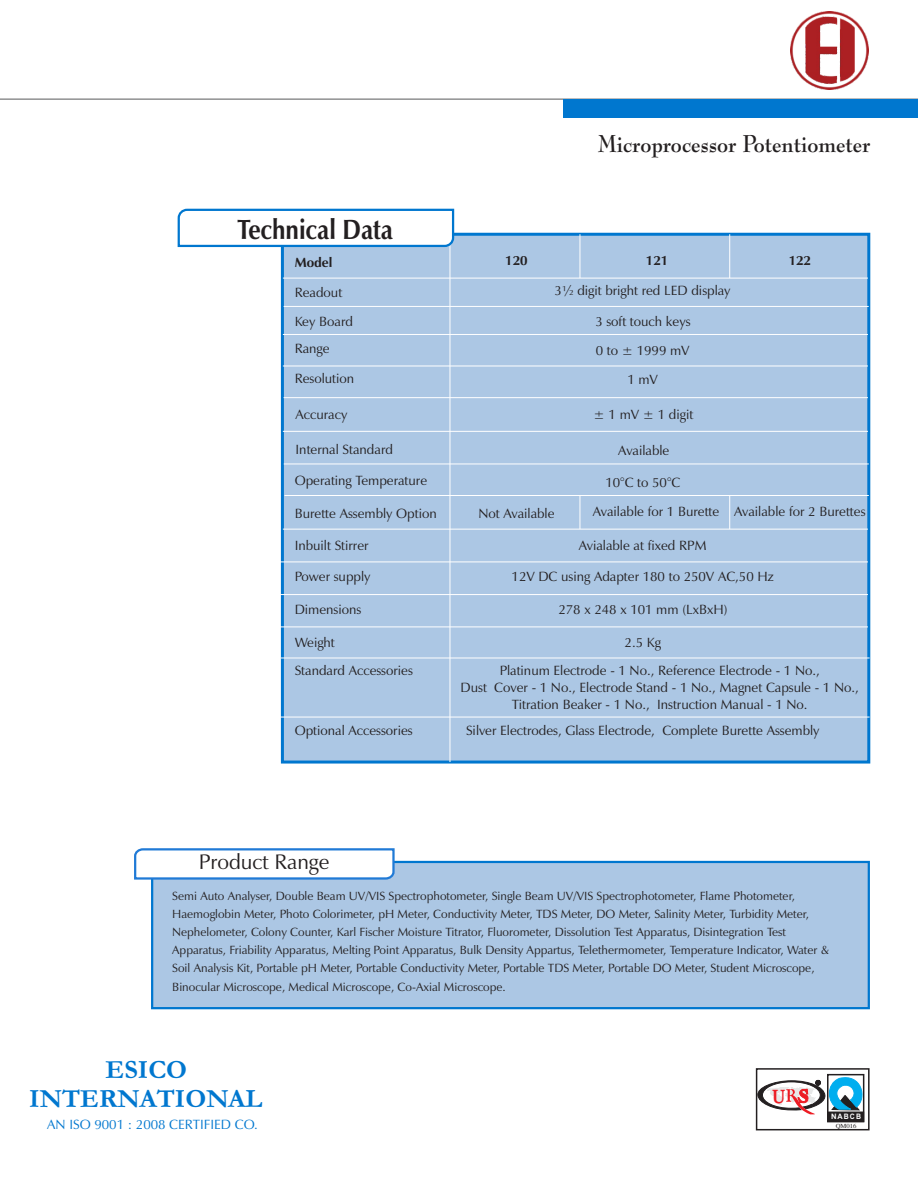
<style>
.page{position:relative;width:918px;height:1188px;background:#fff}
.page>*{position:absolute;margin:0;border:0;box-sizing:border-box;transform-origin:0 0}
.t1{font:700 28.05px "Zapf Humanist 601 BT";color:#231f20;scale:.86 1}
.t2{font:700 26.55px/29.8px "Garamond";color:#0077cf;text-align:center}
.t3{font:700 24px "Bernhard Modern BT";color:#231f20;scale:.87 1}
.t4{font:21.3px "Zapf Humanist 601 BT";color:#231f20}
.t5{font:500 18.75px "Baskerville BE";color:#ed1c24;scale:.86 1}
.t6{font:13.5px/16.6px "Zapf Humanist 601 BT";color:#231f20;text-align:center}
.t7{font:13.5px "Zapf Humanist 601 BT";color:#0077cf}
.t8{font:700 13.5px "Zapf Humanist 601 BT";color:#231f20}
.t9{font:12px/18.1px "Zapf Humanist 601 BT";color:#231f20}
.t10{font:700 7.5px "Arial";color:#fff}
.t11{font:6.15px "Times New Roman";color:#231f20;scale:1.09 1}
</style>
<div class="page">
<hr style="left:0;top:99px;width:918px;height:1px;background:#58595b">
<div style="left:563px;top:99px;width:355px;height:19px;background:#0077cf"></div>
<div style="left:756px;top:1068px;width:114px;height:62px;border:2px solid #231f20"></div>
<svg style="left:757px;top:1073px;width:111px;height:50px"></svg>
<div style="left:151px;top:860px;width:719px;height:150px;background:#acc7e4"></div>
<svg style="left:134px;top:848px;width:262px;height:33px"></svg>
<div style="left:280px;top:232px;width:591px;height:532px;background:#acc7e4"></div>
<hr style="left:450px;top:238px;width:1px;height:524px;background:#fff">
<hr style="left:283px;top:278px;width:585px;height:1px;background:#fff">
<hr style="left:283px;top:334px;width:585px;height:1px;background:#fff">
<hr style="left:283px;top:366px;width:585px;height:1px;background:#fff">
<hr style="left:284px;top:397px;width:584px;height:1px;background:#fff">
<hr style="left:283px;top:431px;width:585px;height:1px;background:#fff">
<hr style="left:284px;top:464px;width:585px;height:1px;background:#fff">
<hr style="left:284px;top:495px;width:585px;height:1px;background:#fff">
<hr style="left:283px;top:529px;width:585px;height:1px;background:#fff">
<hr style="left:284px;top:306px;width:585px;height:1px;background:#fff">
<hr style="left:278px;top:562px;width:590px;height:1px;background:#fff">
<hr style="left:281px;top:658px;width:589px;height:1px;background:#fff">
<hr style="left:280px;top:717px;width:590px;height:1px;background:#fff">
<hr style="left:278px;top:627px;width:590px;height:1px;background:#fff">
<svg style="left:177px;top:208px;width:278px;height:40px"></svg>
<hr style="left:580px;top:234px;width:1px;height:44px;background:#fff">
<hr style="left:729px;top:234px;width:1px;height:44px;background:#fff">
<hr style="left:278px;top:594px;width:590px;height:1px;background:#fff">
<hr style="left:580px;top:495px;width:1px;height:34px;background:#fff">
<hr style="left:729px;top:495px;width:1px;height:34px;background:#fff">
<img style="left:791px;top:11px;width:78px;height:78px">
<h1 class="t1" style="left:237px;top:217px;width:183px">Technical Data</h1>
<p class="t8" style="left:295px;top:257px;width:39px">Model</p>
<p class="t6" style="left:295px;top:285px;width:49px">Readout</p>
<p class="t6" style="left:295px;top:315px;width:60px">Key Board</p>
<p class="t6" style="left:295px;top:341px;width:36px">Range</p>
<p class="t6" style="left:295px;top:372px;width:61px">Resolution</p>
<p class="t6" style="left:296px;top:408px;width:53px">Accuracy</p>
<h3 class="t3" style="left:598px;top:134px;width:314px">Microprocessor Potentiometer</h3>
<p class="t8" style="left:505px;top:255px;width:24px">120</p>
<p class="t8" style="left:789px;top:255px;width:24px">122</p>
<p class="t8" style="left:646px;top:255px;width:24px">121</p>
<p class="t6" style="left:555px;top:283px;width:177px">3½ digit bright red LED display</p>
<p class="t6" style="left:595px;top:315px;width:97px">3 soft touch keys</p>
<p class="t6" style="left:596px;top:343px;width:95px">0 to ± 1999 mV</p>
<p class="t6" style="left:627px;top:372px;width:32px">1 mV</p>
<p class="t6" style="left:594px;top:407px;width:101px">± 1 mV ± 1 digit</p>
<p class="t6" style="left:296px;top:442px;width:99px">Internal Standard</p>
<p class="t6" style="left:618px;top:444px;width:53px">Available</p>
<p class="t6" style="left:295px;top:473px;width:134px">Operating Temperature</p>
<p class="t6" style="left:605px;top:475px;width:76px">10°C to 50°C</p>
<p class="t6" style="left:295px;top:506px;width:144px">Burette Assembly Option</p>
<p class="t6" style="left:478px;top:507px;width:78px">Not Available</p>
<p class="t6" style="left:593px;top:504px;width:274px">Available for 1 Burette Available for 2 Burettes</p>
<p class="t6" style="left:295px;top:538px;width:75px">Inbuilt Stirrer</p>
<p class="t6" style="left:579px;top:538px;width:129px">Avialable at fixed RPM</p>
<p class="t6" style="left:295px;top:570px;width:77px">Power supply</p>
<p class="t6" style="left:295px;top:603px;width:68px">Dimensions</p>
<p class="t6" style="left:512px;top:570px;width:264px">12V DC using Adapter 180 to 250V AC,50 Hz</p>
<p class="t6" style="left:558px;top:602px;width:171px">278 x 248 x 101 mm (LxBxH)</p>
<p class="t6" style="left:295px;top:635px;width:42px">Weight</p>
<p class="t6" style="left:625px;top:635px;width:38px">2.5 Kg</p>
<p class="t6" style="left:295px;top:664px;width:120px">Standard Accessories</p>
<p class="t6" style="left:461px;top:664px;width:400px">Platinum Electrode - 1 No., Reference Electrode - 1 No.,<br>Dust Cover - 1 No., Electrode Stand - 1 No., Magnet Capsule - 1 No.,<br>Titration Beaker - 1 No., Instruction Manual - 1 No.</p>
<p class="t6" style="left:295px;top:723px;width:120px">Optional Accessories</p>
<p class="t6" style="left:466px;top:723px;width:355px">Silver Electrodes, Glass Electrode, Complete Burette Assembly</p>
<h3 class="t4" style="left:199px;top:853px;width:132px">Product Range</h3>
<p class="t9" style="left:172px;top:888px;width:659px">Semi Auto Analyser, Double Beam UV/VIS Spectrophotometer, Single Beam UV/VIS Spectrophotometer, Flame Photometer, Haemoglobin Meter, Photo Colorimeter, pH Meter, Conductivity Meter, TDS Meter, DO Meter, Salinity Meter, Turbidity Meter, Nephelometer, Colony Counter, Karl Fischer Moisture Titrator, Fluorometer, Dissolution Test Apparatus, Disintegration Test Apparatus, Friability Apparatus, Melting Point Apparatus, Bulk Density Appartus, Telethermometer, Temperature Indicator, Water &amp; Soil Analysis Kit, Portable pH Meter, Portable Conductivity Meter, Portable TDS Meter, Portable DO Meter, Student Microscope, Binocular Microscope, Medical Microscope, Co-Axial Microscope.</p>
<h2 class="t2" style="left:29px;top:1057px;width:235px">ESICO<br>INTERNATIONAL</h2>
<p class="t7" style="left:47px;top:1119px;width:212px">AN ISO 9001 : 2008 CERTIFIED CO.</p>
<h3 class="t5" style="left:773px;top:1089px;width:16px">U</h3>
<p class="t10" style="left:831px;top:1114px;width:31px">N ABCB</p>
<p class="t11" style="left:836px;top:1124px;width:21px">QM016</p>
</div>
